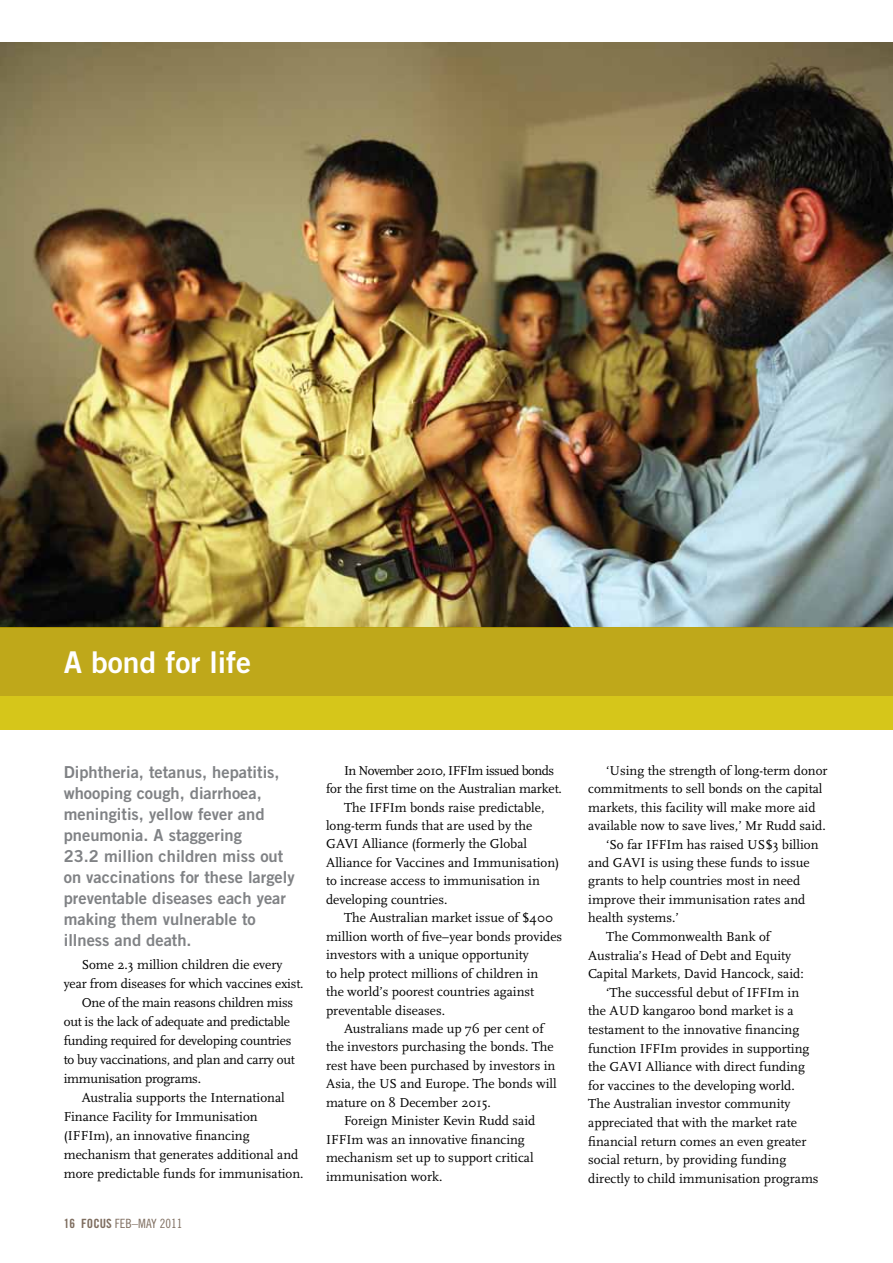
<style>
.page{position:relative;width:893px;height:1263px;background:#fff}
.page>*{position:absolute;margin:0;border:0;box-sizing:border-box;transform-origin:0 0}
.t1{font:30px "Trade Gothic Bold Two";color:#fff}
.t2{font:16.5px/21px "Trade Gothic Bold Two";color:#808285}
.t3{font:13.5px "Scala";color:#000}
.t4{font:13.5px "Scala";letter-spacing:-.02em;color:#000}
.t5{font:13.5px "Scala";letter-spacing:-.04em;color:#000}
.t6{font:12.75px "Trade Gothic Cond Eighteen";color:#7e6d5f}
.s1{font-family:"Trade Gothic Bold Cond Twenty"}
</style>
<div class="page">
<img style="left:0;top:42px;width:893px;height:585px">
<div style="left:0;top:627px;width:893px;height:102px;background:#d6c61a"></div>
<div style="left:0;top:627px;width:893px;height:68px;background:#bfa81a"></div>
<hr style="left:892px;top:696px;width:1px;height:137px;background:#7e6d5f">
<h1 class="t1" style="left:64px;top:644px;width:189px">A bond for life</h1>
<p class="t2" style="left:64px;top:761px;width:232px">Diphtheria, tetanus, hepatitis, whooping cough, diarrhoea, meningitis, yellow fever and pneumonia. A staggering<br>23.2 million children miss out on vaccinations for these largely preventable diseases each year making them vulnerable to illness and death.</p>
<p class="t3" style="left:82px;top:957px;width:202px">Some 2.3 million children die every</p>
<p class="t3" style="left:64px;top:976px;width:241px">year from diseases for which vaccines exist.</p>
<p class="t4" style="left:82px;top:995px;width:213px">One of the main reasons children miss</p>
<p class="t4" style="left:64px;top:1014px;width:228px">out is the lack of adequate and predictable</p>
<p class="t4" style="left:64px;top:1033px;width:229px">funding required for developing countries</p>
<p class="t4" style="left:64px;top:1052px;width:232px">to buy vaccinations, and plan and carry out</p>
<p class="t4" style="left:64px;top:1071px;width:139px">immunisation programs.</p>
<p class="t3" style="left:82px;top:1090px;width:205px">Australia supports the International</p>
<p class="t3" style="left:64px;top:1109px;width:195px">Finance Facility for Immunisation</p>
<p class="t3" style="left:64px;top:1128px;width:187px">(IFFIm), an innovative financing</p>
<p class="t3" style="left:64px;top:1147px;width:236px">mechanism that generates additional and</p>
<p class="t3" style="left:64px;top:1166px;width:241px">more predictable funds for immunisation.</p>
<p class="t6" style="left:64px;top:1215px;width:120px"><span class="s1">16 FOCUS</span> Feb–May 2011</p>
<p class="t5" style="left:344px;top:763px;width:212px">In November 2010, IFFIm issued bonds</p>
<p class="t3" style="left:326px;top:781px;width:237px">for the first time on the Australian market.</p>
<p class="t3" style="left:344px;top:800px;width:202px">The IFFIm bonds raise predictable,</p>
<p class="t3" style="left:326px;top:818px;width:208px">long-term funds that are used by the</p>
<p class="t3" style="left:326px;top:837px;width:203px">GAVI Alliance (formerly the Global</p>
<p class="t3" style="left:326px;top:855px;width:235px">Alliance for Vaccines and Immunisation)</p>
<p class="t3" style="left:326px;top:874px;width:215px">to increase access to immunisation in</p>
<p class="t3" style="left:326px;top:892px;width:123px">developing countries.</p>
<p class="t3" style="left:344px;top:910px;width:211px">The Australian market issue of $400</p>
<p class="t3" style="left:326px;top:929px;width:238px">million worth of five–year bonds provides</p>
<p class="t3" style="left:326px;top:947px;width:204px">investors with a unique opportunity</p>
<p class="t3" style="left:326px;top:966px;width:214px">to help protect millions of children in</p>
<p class="t3" style="left:326px;top:984px;width:210px">the world’s poorest countries against</p>
<p class="t3" style="left:326px;top:1003px;width:121px">preventable diseases.</p>
<p class="t3" style="left:344px;top:1021px;width:201px">Australians made up 76 per cent of</p>
<p class="t3" style="left:326px;top:1040px;width:229px">the investors purchasing the bonds. The</p>
<p class="t3" style="left:326px;top:1058px;width:231px">rest have been purchased by investors in</p>
<p class="t3" style="left:326px;top:1077px;width:232px">Asia, the US and Europe. The bonds will</p>
<p class="t3" style="left:326px;top:1095px;width:166px">mature on 8 December 2015.</p>
<p class="t3" style="left:344px;top:1113px;width:193px">Foreign Minister Kevin Rudd said</p>
<p class="t3" style="left:326px;top:1132px;width:200px">IFFIm was an innovative financing</p>
<p class="t3" style="left:326px;top:1150px;width:209px">mechanism set up to support critical</p>
<p class="t3" style="left:326px;top:1169px;width:118px">immunisation work.</p>
<p class="t3" style="left:606px;top:763px;width:223px">‘Using the strength of long-term donor</p>
<p class="t3" style="left:588px;top:781px;width:236px">commitments to sell bonds on the capital</p>
<p class="t3" style="left:588px;top:800px;width:229px">markets, this facility will make more aid</p>
<p class="t3" style="left:588px;top:818px;width:239px">available now to save lives,’ Mr Rudd said.</p>
<p class="t3" style="left:606px;top:837px;width:214px">‘So far IFFIm has raised US$3 billion</p>
<p class="t3" style="left:588px;top:855px;width:223px">and GAVI is using these funds to issue</p>
<p class="t3" style="left:588px;top:874px;width:214px">grants to help countries most in need</p>
<p class="t3" style="left:588px;top:892px;width:219px">improve their immunisation rates and</p>
<p class="t3" style="left:588px;top:911px;width:92px">health systems.’</p>
<p class="t3" style="left:606px;top:929px;width:165px">The Commonwealth Bank of</p>
<p class="t3" style="left:588px;top:948px;width:205px">Australia’s Head of Debt and Equity</p>
<p class="t3" style="left:588px;top:966px;width:217px">Capital Markets, David Hancock, said:</p>
<p class="t3" style="left:606px;top:985px;width:194px">‘The successful debut of IFFIm in</p>
<p class="t3" style="left:588px;top:1004px;width:207px">the AUD kangaroo bond market is a</p>
<p class="t3" style="left:588px;top:1022px;width:212px">testament to the innovative financing</p>
<p class="t3" style="left:588px;top:1041px;width:223px">function IFFIm provides in supporting</p>
<p class="t3" style="left:588px;top:1059px;width:218px">the GAVI Alliance with direct funding</p>
<p class="t3" style="left:588px;top:1078px;width:208px">for vaccines to the developing world.</p>
<p class="t3" style="left:588px;top:1097px;width:204px">The Australian investor community</p>
<p class="t3" style="left:588px;top:1115px;width:210px">appreciated that with the market rate</p>
<p class="t3" style="left:588px;top:1134px;width:220px">financial return comes an even greater</p>
<p class="t3" style="left:588px;top:1152px;width:200px">social return, by providing funding</p>
<p class="t3" style="left:588px;top:1171px;width:232px">directly to child immunisation programs</p>
</div>
